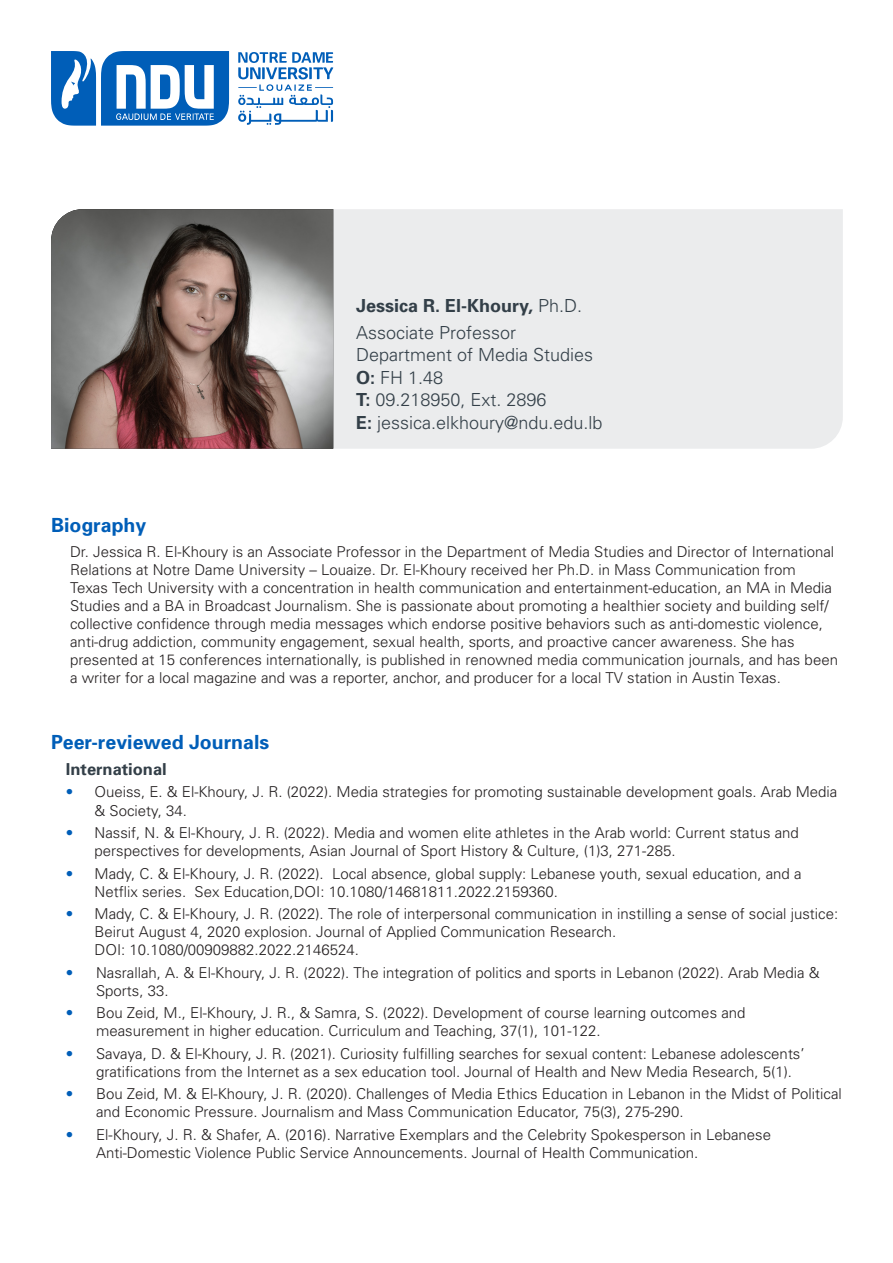
<style>
.page{position:relative;width:893px;height:1263px;background:#fff}
.page>*{position:absolute;margin:0;border:0;box-sizing:border-box;transform-origin:0 0}
.t1{font:700 19.5px "Univers";color:#005eb8}
.t2{font:300 18px "Univers";color:#333f48}
.t3{font:700 18px "Univers";color:#333f48}
.t4{font:700 16.5px "Univers";color:#333f48}
.t5{font:300 15px/18px "Univers";color:#231f20}
.s1{font-weight:300}
.s2{font-weight:700}
.s3{color:#005eb8}
</style>
<div class="page">
<div style="left:333px;top:209px;width:510px;height:240px;background:#ebeced"></div>
<svg style="left:51px;top:51px;width:282px;height:75px"></svg>
<img style="left:51px;top:209px;width:282px;height:240px">
<p class="t3" style="left:356px;top:294px;width:228px">Jessica R. El-Khoury, <span class="s1">Ph.D.</span></p>
<p class="t2" style="left:356px;top:321px;width:162px">Associate Professor</p>
<p class="t2" style="left:356px;top:344px;width:239px">Department of Media Studies</p>
<p class="t2" style="left:356px;top:366px;width:89px"><span class="s2">O:</span> FH 1.48</p>
<p class="t2" style="left:356px;top:389px;width:192px"><span class="s2">T:</span> 09.218950, Ext. 2896</p>
<p class="t2" style="left:356px;top:411px;width:248px"><span class="s2">E:</span> jessica.elkhoury@ndu.edu.lb</p>
<p class="t1" style="left:51px;top:513px;width:97px">Biography</p>
<p class="t5" style="left:70px;top:543px;width:769px">Dr. Jessica R. El-Khoury is an Associate Professor in the Department of Media Studies and Director of International Relations at Notre Dame University – Louaize. Dr. El-Khoury received her Ph.D. in Mass Communication from<br>Texas Tech University with a concentration in health communication and entertainment-education, an MA in Media Studies and a BA in Broadcast Journalism. She is passionate about promoting a healthier society and building self/ collective confidence through media messages which endorse positive behaviors such as anti-domestic violence, anti-drug addiction, community engagement, sexual health, sports, and proactive cancer awareness. She has presented at 15 conferences internationally, is published in renowned media communication journals, and has been a writer for a local magazine and was a reporter, anchor, and producer for a local TV station in Austin Texas.</p>
<p class="t1" style="left:51px;top:731px;width:220px">Peer-reviewed Journals</p>
<p class="t4" style="left:66px;top:759px;width:102px">International</p>
<p class="t5" style="left:95px;top:783px;width:744px;text-indent:-29px"><span class="s3">•</span> Oueiss, E. &amp; El-Khoury, J. R. (2022). Media strategies for promoting sustainable development goals. Arab Media &amp; Society, 34.</p>
<p class="t5" style="left:95px;top:824px;width:706px;text-indent:-29px"><span class="s3">•</span> Nassif, N. &amp; El-Khoury, J. R. (2022). Media and women elite athletes in the Arab world: Current status and perspectives for developments, Asian Journal of Sport History &amp; Culture, (1)3, 271-285.</p>
<p class="t5" style="left:95px;top:864px;width:708px;text-indent:-29px"><span class="s3">•</span> Mady, C. &amp; El-Khoury, J. R. (2022). Local absence, global supply: Lebanese youth, sexual education, and a<br>Netflix series. Sex Education,DOI: 10.1080/14681811.2022.2159360.</p>
<p class="t5" style="left:95px;top:905px;width:745px;text-indent:-29px"><span class="s3">•</span> Mady, C. &amp; El-Khoury, J. R. (2022). The role of interpersonal communication in instilling a sense of social justice:<br>Beirut August 4, 2020 explosion. Journal of Applied Communication Research.</p>
<p class="t5" style="left:95px;top:941px;width:266px">DOI: 10.1080/00909882.2022.2146524.</p>
<p class="t5" style="left:96px;top:963px;width:725px;text-indent:-30px"><span class="s3">•</span> Nasrallah, A. &amp; El-Khoury, J. R. (2022). The integration of politics and sports in Lebanon (2022). Arab Media &amp;<br>Sports, 33.</p>
<p class="t5" style="left:96px;top:1004px;width:651px;text-indent:-30px"><span class="s3">•</span> Bou Zeid, M., El-Khoury, J. R., &amp; Samra, S. (2022). Development of course learning outcomes and measurement in higher education. Curriculum and Teaching, 37(1), 101-122.</p>
<p class="t5" style="left:96px;top:1044px;width:710px;text-indent:-30px"><span class="s3">•</span> Savaya, D. &amp; El-Khoury, J. R. (2021). Curiosity fulfilling searches for sexual content: Lebanese adolescents’ gratifications from the Internet as a sex education tool. Journal of Health and New Media Research, 5(1).</p>
<p class="t5" style="left:96px;top:1085px;width:747px;text-indent:-30px"><span class="s3">•</span> Bou Zeid, M. &amp; El-Khoury, J. R. (2020). Challenges of Media Ethics Education in Lebanon in the Midst of Political and Economic Pressure. Journalism and Mass Communication Educator, 75(3), 275-290.</p>
<p class="t5" style="left:66px;top:1125px;width:707px"><span class="s3">•</span> El-Khoury, J. R. &amp; Shafer, A. (2016). Narrative Exemplars and the Celebrity Spokesperson in Lebanese</p>
<p class="t5" style="left:96px;top:1143px;width:604px">Anti-Domestic Violence Public Service Announcements. Journal of Health Communication.</p>
</div>
